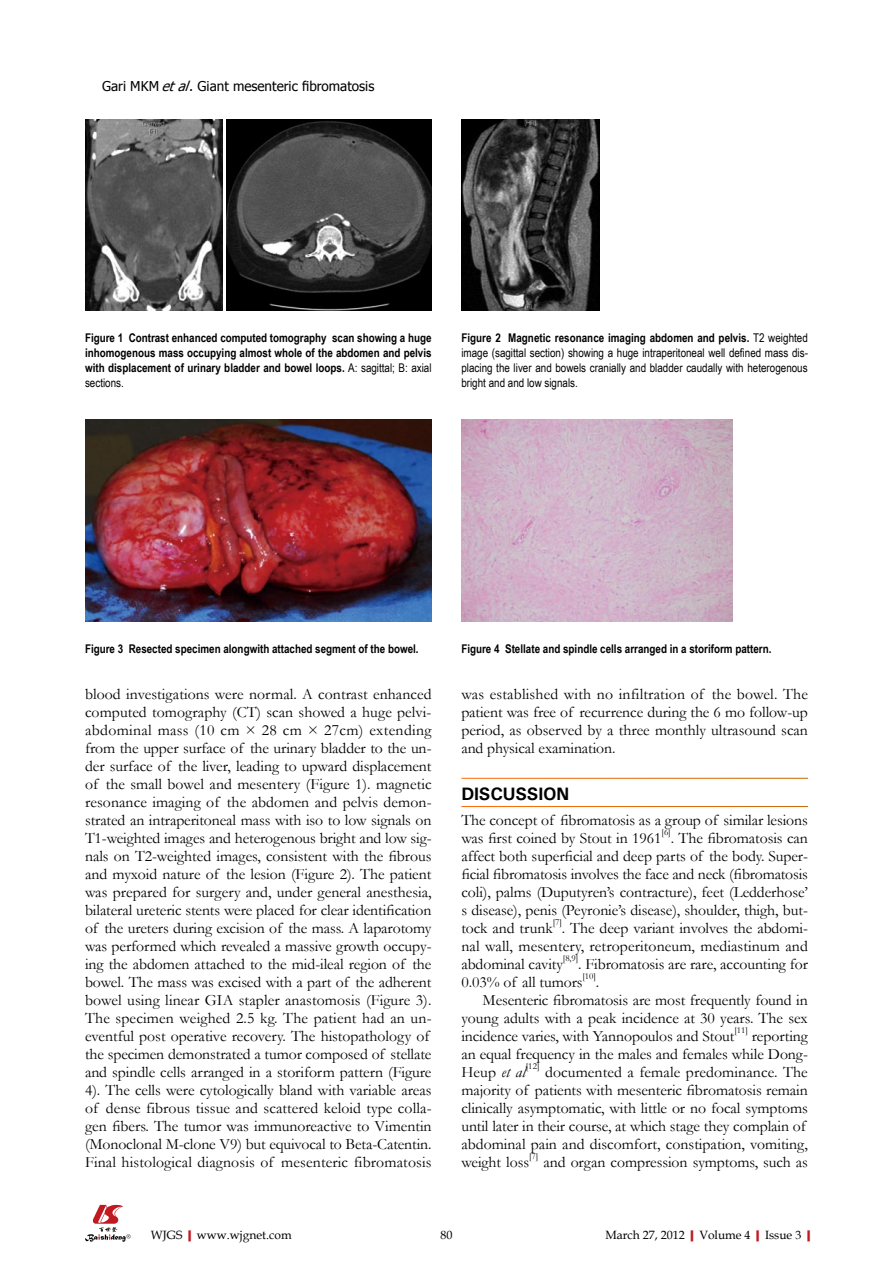
<style>
.page{position:relative;width:893px;height:1263px;background:#fff}
.page>*{position:absolute;margin:0;border:0;box-sizing:border-box;transform-origin:0 0}
.t1{font:700 18px "Univers";letter-spacing:-.01em;color:#000}
.t2{font:15.75px/18px "Garamond";letter-spacing:-.005em;color:#000}
.t3{font:13.5px "Tahoma";color:#000}
.t4{font:700 12px/15px "Arial Narrow";color:#000;text-align:justify}
.t5{font:12px/15px "Arial Narrow";color:#000;text-align:justify}
.t6{font:12px "Book Antiqua";color:#000}
.t7{font:9.15px "Garamond";color:#000}
.s1{font-style:italic}
.s2{font-weight:400}
.s3{font-weight:700}
.s4{font-weight:700;color:#c01920}
</style>
<div class="page">
<svg style="left:85px;top:1205px;width:46px;height:37px"></svg>
<img style="left:85px;top:119px;width:137px;height:191px">
<img style="left:226px;top:119px;width:206px;height:191px">
<img style="left:461px;top:119px;width:138px;height:191px">
<img style="left:85px;top:419px;width:347px;height:202px">
<img style="left:461px;top:419px;width:271px;height:202px">
<p class="t3" style="left:102px;top:77px;width:274px">Gari MKM <span class="s1">etal</span>. Giant mesenteric fibromatosis</p>
<p class="t4" style="left:85px;top:330px;width:348px">Figure 1 Contrast enhanced computed tomography scan showing a huge inhomogenous mass occupying almost whole of the abdomen and pelvis with displacement of urinary bladder and bowel loops. <span class="s2">A: sagittal; B: axial sections.</span></p>
<p class="t5" style="left:461px;top:330px;width:348px"><span class="s3">Figure 2 Magnetic resonance imaging abdomen and pelvis.</span> T2 weighted image (sagittal section) showing a huge intraperitoneal well defined mass dis&shy;placing the liver and bowels cranially and bladder caudally with heterogenous bright and and low signals.</p>
<p class="t4" style="left:85px;top:641px;width:335px">Figure 3 Resected specimen alongwith attached segment of the bowel.</p>
<p class="t4" style="left:461px;top:641px;width:312px">Figure 4 Stellate and spindle cells arranged in a storiform pattern.</p>
<p class="t2" style="left:85px;top:684px;width:348px">blood investigations were normal. A contrast enhanced computed tomography (CT) scan showed a huge pelvi&shy;abdominal mass (10 cm × 28 cm × 27cm) extending from the upper surface of the urinary bladder to the un&shy;der surface of the liver, leading to upward displacement of the small bowel and mesentery (Figure 1). magnetic resonance imaging of the abdomen and pelvis demon&shy;strated an intraperitoneal mass with iso to low signals on T1-weighted images and heterogenous bright and low sig&shy;nals on T2-weighted images, consistent with the fibrous and myxoid nature of the lesion (Figure 2). The patient was prepared for surgery and, under general anesthesia, bilateral ureteric stents were placed for clear identification of the ureters during excision of the mass. A laparotomy was performed which revealed a massive growth occupy&shy;ing the abdomen attached to the mid-ileal region of the bowel. The mass was excised with a part of the adherent bowel using linear GIA stapler anastomosis (Figure 3).<br>The specimen weighed 2.5 kg. The patient had an un&shy;eventful post operative recovery. The histopathology of the specimen demonstrated a tumor composed of stellate and spindle cells arranged in a storiform pattern (Figure 4). The cells were cytologically bland with variable areas of dense fibrous tissue and scattered keloid type colla&shy;gen fibers. The tumor was immunoreactive to Vimentin (Monoclonal M-clone V9) but equivocal to Beta-Catentin.<br>Final histological diagnosis of mesenteric fibromatosis</p>
<p class="t2" style="left:461px;top:684px;width:348px;text-align:justify">was established with no infiltration of the bowel. The patient was free of recurrence during the 6 mo follow-up period, as observed by a three monthly ultrasound scan and physical examination.</p>
<p class="t1" style="left:461px;top:782px;width:110px">DISCUSSION</p>
<p class="t2" style="left:461px;top:810px;width:348px">The concept of fibromatosis as a group of similar lesions was first coined by Stout in 1961</p>
<p class="t7" style="left:662px;top:826px;width:11px">[6]</p>
<p class="t2" style="left:461px;top:828px;width:348px;text-align:justify;text-indent:209px">. The fibromatosis can affect both superficial and deep parts of the body. Super&shy;ficial fibromatosis involves the face and neck (fibromatosis coli), palms (Duputyren’s contracture), feet (Ledderhose’ s disease), penis (Peyronie’s disease), shoulder, thigh, but&shy;tock and trunk</p>
<p class="t7" style="left:553px;top:916px;width:11px">[7]</p>
<p class="t2" style="left:461px;top:918px;width:348px;text-align:justify;text-indent:100px">. The deep variant involves the abdomi&shy;nal wall, mesentery, retroperitoneum, mediastinum and abdominal cavity</p>
<p class="t7" style="left:563px;top:952px;width:17px">[8,9]</p>
<p class="t2" style="left:461px;top:954px;width:348px;text-indent:117px">. Fibromatosis are rare, accounting for<br>0.03% of all tumors</p>
<p class="t7" style="left:582px;top:970px;width:15px">[10]</p>
<p class="t2" style="left:596px;top:972px;width:5px">.</p>
<p class="t2" style="left:483px;top:990px;width:327px">Mesenteric fibromatosis are most frequently found in</p>
<p class="t2" style="left:461px;top:1008px;width:348px">young adults with a peak incidence at 30 years. The sex</p>
<p class="t2" style="left:461px;top:1026px;width:275px">incidence varies, with Yannopoulos and Stout</p>
<p class="t7" style="left:734px;top:1024px;width:15px">[11]</p>
<p class="t2" style="left:461px;top:1026px;width:348px;text-align:justify;text-indent:290px">reporting an equal frequency in the males and females while Dong-Heup <span class="s1">et al</span></p>
<p class="t7" style="left:526px;top:1060px;width:15px">[12]</p>
<p class="t2" style="left:461px;top:1062px;width:348px;text-indent:84px">documented a female predominance. The majority of patients with mesenteric fibromatosis remain clinically asymptomatic, with little or no focal symptoms until later in their course, at which stage they complain of abdominal pain and discomfort, constipation, vomiting, weight loss</p>
<p class="t7" style="left:529px;top:1150px;width:11px">[7]</p>
<p class="t2" style="left:543px;top:1152px;width:266px">and organ compression symptoms, such as</p>
<p class="t6" style="left:151px;top:1226px;width:142px">WJGS<span class="s4">|</span>www.wjgnet.com</p>
<p class="t6" style="left:440px;top:1226px;width:13px">80</p>
<p class="t6" style="left:605px;top:1226px;width:212px">March 27, 2012<span class="s4">|</span>Volume 4<span class="s4">|</span>Issue 3<span class="s4">|</span></p>
</div>
